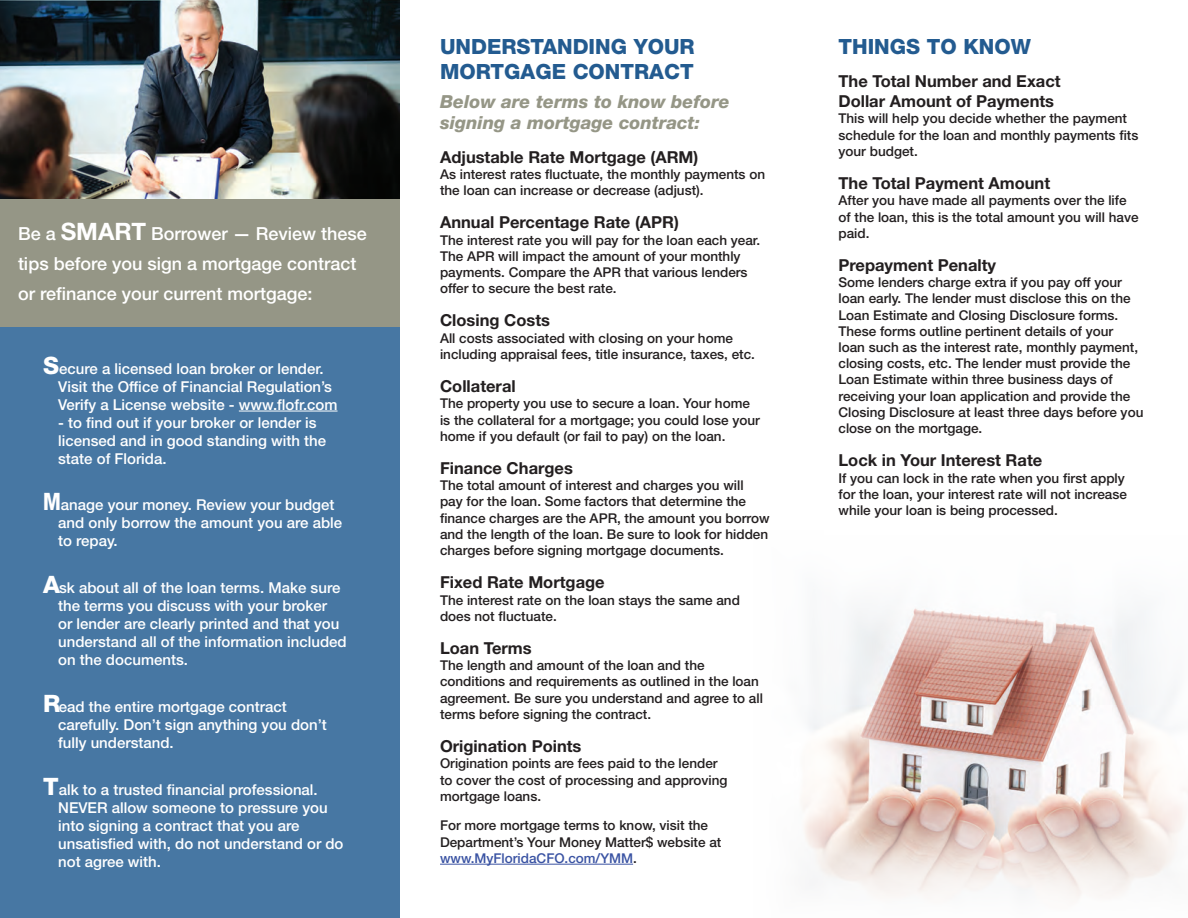
<style>
.page{position:relative;width:1188px;height:918px;background:#fff}
.page>*{position:absolute;margin:0;border:0;box-sizing:border-box;transform-origin:0 0}
.t1{font:800 21px/25.2px "Helvetica Neue LT Std";color:#235b90}
.t2{font:500 18px/30px "Helvetica Neue LT Std";color:#fff}
.t3{font:italic 800 18px/21.6px "Helvetica Neue LT Std";color:#959686}
.t4{font:700 16.5px/19.8px "Helvetica Neue LT Std";color:#231f20}
.t5{font:500 15px/18px "Helvetica Neue LT Std";color:#fff}
.t6{font:500 13.5px/16.2px "Helvetica Neue LT Std";color:#231f20}
.s1{font-weight:700;font-size:24px}
.s2{font-weight:800;font-size:24px}
.s3{color:#3a53a3}
</style>
<div class="page">
<img style="left:803px;top:608px;width:381px;height:290px">
<div style="left:0;top:0;width:399px;height:918px;background:#4777a3"></div>
<img style="left:0;top:0;width:399px;height:200px">
<hr style="left:440px;top:864px;width:193px;height:1px;background:#3a53a3">
<div style="left:0;top:200px;width:399px;height:127px;background:#959686"></div>
<hr style="left:239px;top:411px;width:99px;height:1px;background:#fff">
<h2 class="t2" style="left:18px;top:218px;width:350px">Be a <span class="s1">SMART</span> Borrower — Review these tips before you sign a mortgage contract or refinance your current mortgage:</h2>
<p class="t5" style="left:58px;top:359px;width:281px;text-indent:-15px"><span class="s2">S</span>ecure a licensed loan broker or lender.<br>Visit the Office of Financial Regulation’s<br>Verify a License website - www.flofr.com</p>
<p class="t5" style="left:58px;top:413px;width:269px">- to find out if your broker or lender is licensed and in good standing with the state of Florida.</p>
<p class="t5" style="left:58px;top:496px;width:286px;text-indent:-15px"><span class="s2">M</span>anage your money. Review your budget and only borrow the amount you are able to repay.</p>
<p class="t5" style="left:58px;top:579px;width:290px;text-indent:-15px"><span class="s2">A</span>sk about all of the loan terms. Make sure the terms you discuss with your broker<br>or lender are clearly printed and that you understand all of the information included on the documents.</p>
<p class="t5" style="left:58px;top:697px;width:270px;text-indent:-15px"><span class="s2">R</span>ead the entire mortgage contract carefully. Don’t sign anything you don’t fully understand.</p>
<p class="t5" style="left:58px;top:780px;width:287px;text-indent:-15px"><span class="s2">T</span>alk to a trusted financial professional.<br>NEVER allow someone to pressure you into signing a contract that you are unsatisfied with, do not understand or do not agree with.</p>
<h1 class="t1" style="left:440px;top:34px;width:256px">UNDERSTANDING YOUR<br>MORTGAGE CONTRACT</h1>
<h2 class="t3" style="left:440px;top:90px;width:291px">Below are terms to know before signing a mortgage contract:</h2>
<p class="t4" style="left:440px;top:146px;width:260px">Adjustable Rate Mortgage (ARM)</p>
<p class="t6" style="left:440px;top:166px;width:327px">As interest rates fluctuate, the monthly payments on the loan can increase or decrease (adjust).</p>
<p class="t4" style="left:440px;top:212px;width:240px">Annual Percentage Rate (APR)</p>
<p class="t6" style="left:440px;top:231px;width:322px">The interest rate you will pay for the loan each year.<br>The APR will impact the amount of your monthly payments. Compare the APR that various lenders offer to secure the best rate.</p>
<p class="t4" style="left:440px;top:310px;width:111px">Closing Costs</p>
<p class="t6" style="left:440px;top:330px;width:316px">All costs associated with closing on your home including appraisal fees, title insurance, taxes, etc.</p>
<p class="t4" style="left:440px;top:376px;width:77px">Collateral</p>
<p class="t6" style="left:440px;top:395px;width:321px">The property you use to secure a loan. Your home is the collateral for a mortgage; you could lose your home if you default (or fail to pay) on the loan.</p>
<p class="t4" style="left:440px;top:458px;width:134px">Finance Charges</p>
<p class="t6" style="left:440px;top:477px;width:331px">The total amount of interest and charges you will pay for the loan. Some factors that determine the finance charges are the APR, the amount you borrow and the length of the loan. Be sure to look for hidden charges before signing mortgage documents.</p>
<p class="t4" style="left:440px;top:572px;width:166px">Fixed Rate Mortgage</p>
<p class="t6" style="left:440px;top:591px;width:301px">The interest rate on the loan stays the same and does not fluctuate.</p>
<p class="t4" style="left:440px;top:638px;width:93px">Loan Terms</p>
<p class="t6" style="left:440px;top:657px;width:324px">The length and amount of the loan and the conditions and requirements as outlined in the loan agreement. Be sure you understand and agree to all terms before signing the contract.</p>
<p class="t4" style="left:440px;top:736px;width:143px">Origination Points</p>
<p class="t6" style="left:440px;top:755px;width:289px">Origination points are fees paid to the lender to cover the cost of processing and approving mortgage loans.</p>
<p class="t6" style="left:440px;top:817px;width:283px">For more mortgage terms to know, visit the<br>Department’s Your Money Matter$ website at <span class="s3">www.MyFloridaCFO.com/YMM</span>.</p>
<h1 class="t1" style="left:838px;top:34px;width:194px">THINGS TO KNOW</h1>
<p class="t4" style="left:838px;top:71px;width:224px">The Total Number and Exact<br>Dollar Amount of Payments</p>
<p class="t6" style="left:838px;top:110px;width:301px">This will help you decide whether the payment schedule for the loan and monthly payments fits your budget.</p>
<p class="t4" style="left:838px;top:173px;width:213px">The Total Payment Amount</p>
<p class="t6" style="left:838px;top:192px;width:302px">After you have made all payments over the life of the loan, this is the total amount you will have paid.</p>
<p class="t4" style="left:838px;top:255px;width:159px">Prepayment Penalty</p>
<p class="t6" style="left:838px;top:274px;width:306px">Some lenders charge extra if you pay off your loan early. The lender must disclose this on the Loan Estimate and Closing Disclosure forms.<br>These forms outline pertinent details of your<br>loan such as the interest rate, monthly payment, closing costs, etc. The lender must provide the Loan Estimate within three business days of receiving your loan application and provide the Closing Disclosure at least three days before you close on the mortgage.</p>
<p class="t4" style="left:838px;top:450px;width:205px">Lock in Your Interest Rate</p>
<p class="t6" style="left:838px;top:470px;width:290px">If you can lock in the rate when you first apply for the loan, your interest rate will not increase while your loan is being processed.</p>
</div>
